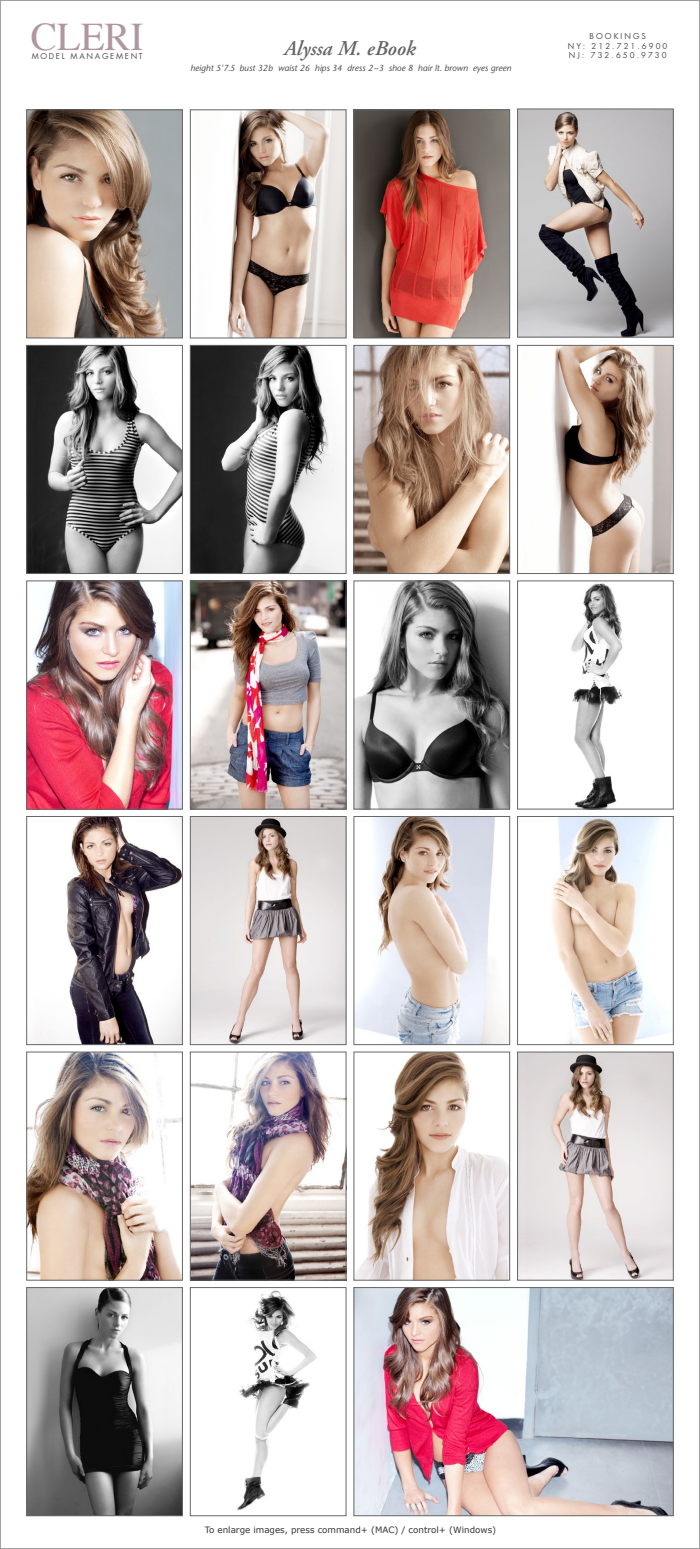
<style>
.page{position:relative;width:700px;height:1549px;background:#fff}
.page>*{position:absolute;margin:0;border:0;box-sizing:border-box;transform-origin:0 0}
.t1{font:39.11px "Times";color:#b096a1}
.t2{font:italic 600 21px "Adobe Garamond";color:#666}
.t3{font:italic 8.75px "Stone Sans";color:#4d4d4d}
.t4{font:8.75px "Verdana";color:#333}
.t5{font:7.88px "Futura";letter-spacing:.26em;color:#4d4d4d}
.t6{font:7.88px "Futura";letter-spacing:.215em;color:#4d4d4d}
</style>
<div class="page">
<img style="left:28px;top:1053px;width:153px;height:225px">
<div style="left:26px;top:1051px;width:157px;height:229px;border:1px solid #666"></div>
<img style="left:356px;top:1053px;width:152px;height:225px">
<div style="left:354px;top:1051px;width:156px;height:229px;border:1px solid #666"></div>
<img style="left:519px;top:1053px;width:153px;height:225px">
<div style="left:517px;top:1051px;width:157px;height:229px;border:1px solid #666"></div>
<img style="left:192px;top:1053px;width:152px;height:225px">
<div style="left:190px;top:1051px;width:156px;height:229px;border:1px solid #666"></div>
<img style="left:28px;top:1289px;width:153px;height:225px">
<div style="left:26px;top:1287px;width:157px;height:229px;border:1px solid #666"></div>
<img style="left:237px;top:1290px;width:80px;height:221px">
<div style="left:190px;top:1287px;width:156px;height:229px;border:1px solid #666"></div>
<img style="left:356px;top:1289px;width:316px;height:225px">
<div style="left:354px;top:1287px;width:320px;height:229px;border:1px solid #666"></div>
<img style="left:28px;top:111px;width:153px;height:225px">
<div style="left:26px;top:109px;width:157px;height:229px;border:1px solid #666"></div>
<img style="left:356px;top:111px;width:152px;height:225px">
<div style="left:354px;top:109px;width:156px;height:229px;border:1px solid #666"></div>
<img style="left:227px;top:111px;width:117px;height:225px">
<div style="left:190px;top:109px;width:156px;height:229px;border:1px solid #666"></div>
<img style="left:519px;top:110px;width:153px;height:225px">
<div style="left:517px;top:108px;width:157px;height:229px;border:1px solid #666"></div>
<img style="left:28px;top:347px;width:153px;height:225px">
<div style="left:26px;top:345px;width:157px;height:229px;border:1px solid #666"></div>
<img style="left:356px;top:347px;width:152px;height:225px">
<div style="left:354px;top:345px;width:156px;height:229px;border:1px solid #666"></div>
<img style="left:192px;top:347px;width:152px;height:225px">
<div style="left:190px;top:345px;width:156px;height:229px;border:1px solid #666"></div>
<img style="left:552px;top:347px;width:120px;height:225px">
<div style="left:517px;top:345px;width:157px;height:229px;border:1px solid #666"></div>
<img style="left:28px;top:582px;width:153px;height:225px">
<div style="left:26px;top:580px;width:157px;height:229px;border:1px solid #666"></div>
<img style="left:356px;top:582px;width:152px;height:225px">
<div style="left:354px;top:580px;width:156px;height:229px;border:1px solid #666"></div>
<img style="left:192px;top:582px;width:152px;height:225px">
<div style="left:190px;top:580px;width:156px;height:229px;border:1px solid #666"></div>
<img style="left:571px;top:583px;width:52px;height:224px">
<div style="left:517px;top:580px;width:157px;height:229px;border:1px solid #666"></div>
<img style="left:34px;top:818px;width:147px;height:225px">
<div style="left:26px;top:816px;width:157px;height:229px;border:1px solid #666"></div>
<img style="left:356px;top:818px;width:152px;height:225px">
<div style="left:354px;top:816px;width:156px;height:229px;border:1px solid #666"></div>
<img style="left:192px;top:818px;width:152px;height:225px">
<div style="left:190px;top:816px;width:156px;height:229px;border:1px solid #666"></div>
<img style="left:551px;top:818px;width:121px;height:225px">
<div style="left:517px;top:816px;width:157px;height:229px;border:1px solid #666"></div>
<p class="t1" style="left:31px;top:0;width:114px">CLERI</p>
<p class="t6" style="left:32px;top:51px;width:112px">MODEL MANAGEMENT</p>
<p class="t2" style="left:284px;top:37px;width:133px">Alyssa M. eBook</p>
<p class="t3" style="left:190px;top:63px;width:323px">height 5'7.5 bust 32b waist 26 hips 34 dress 2~3 shoe 8 hair lt. brown eyes green</p>
<p class="t5" style="left:589px;top:31px;width:58px">BOOKINGS</p>
<p class="t5" style="left:568px;top:41px;width:101px">NY: 212.721.6900</p>
<p class="t5" style="left:569px;top:50px;width:99px">NJ: 732.650.9730</p>
<p class="t4" style="left:205px;top:1524px;width:293px">To enlarge images, press command+ (MAC) / control+ (Windows)</p>
</div>
